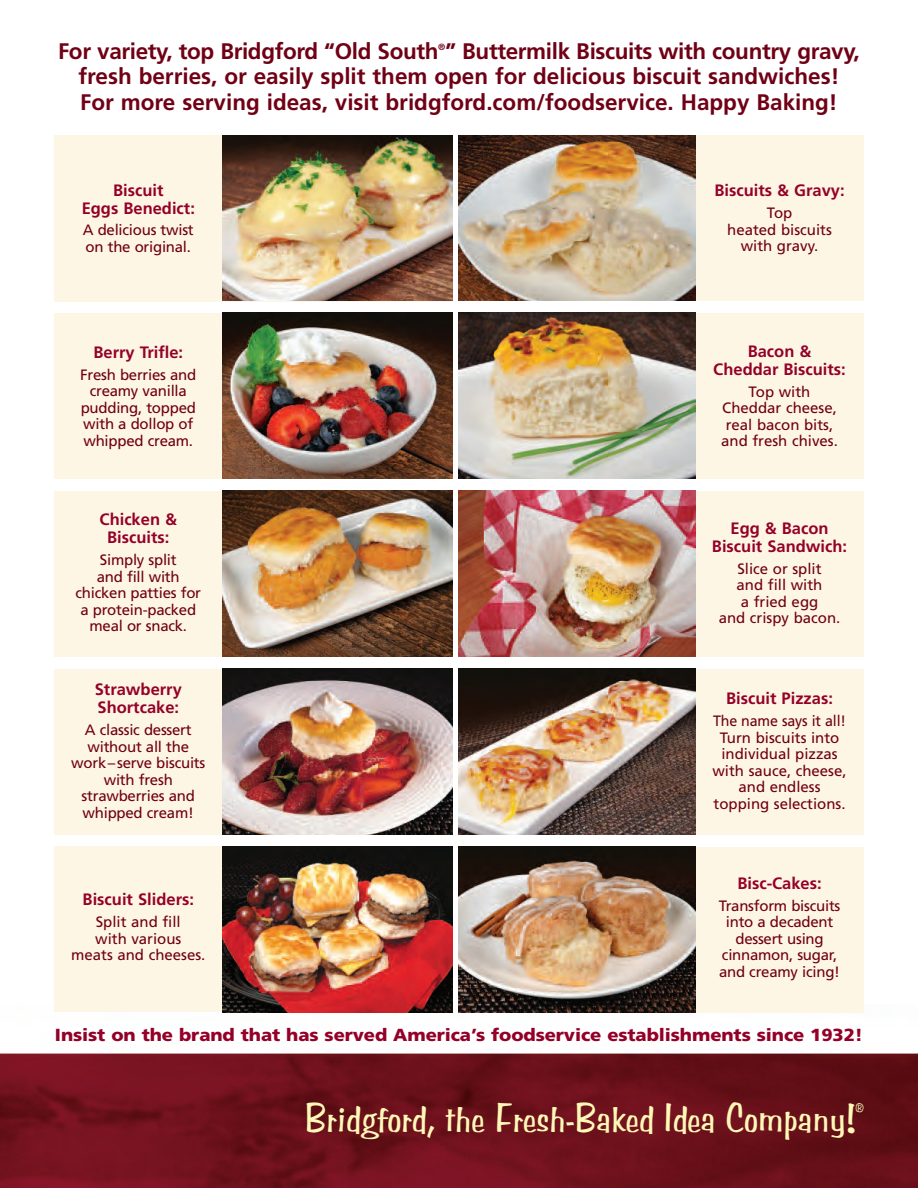
<style>
.page{position:relative;width:918px;height:1188px;background:#fff}
.page>*{position:absolute;margin:0;border:0;box-sizing:border-box;transform-origin:0 0}
.t1{font:39px "Stimpson";color:#fff9b8;scale:.95 1}
.t2{font:700 22.5px/25.5px "Frutiger";color:#700015}
.t3{font:18px "Stimpson";color:#fff9b8;scale:.95 1}
.t4{font:900 17.55px "Frutiger";letter-spacing:-.005em;color:#940128;scale:1.05 1}
.t5{font:700 16.5px/18px "Frutiger";color:#940128;text-align:center}
.t6{font:15px/16.5px "Frutiger";letter-spacing:-.015em;color:#700015;text-align:center}
.t7{font:15px/16.5px "Frutiger";letter-spacing:-.015em;color:#700015;text-align:center;scale:.95 1}
.t8{font:700 9px "Frutiger";color:#700015}
</style>
<div class="page">
<img style="left:0;top:135px;width:918px;height:1053px">
<div style="left:54px;top:135px;width:398px;height:166px;background:#fef6e5"></div>
<div style="left:466px;top:135px;width:398px;height:166px;background:#fef6e5"></div>
<div style="left:466px;top:313px;width:398px;height:166px;background:#fef6e5"></div>
<div style="left:466px;top:491px;width:398px;height:166px;background:#fef6e5"></div>
<div style="left:466px;top:669px;width:398px;height:166px;background:#fef6e5"></div>
<div style="left:466px;top:847px;width:398px;height:166px;background:#fef6e5"></div>
<div style="left:54px;top:313px;width:398px;height:166px;background:#fef6e5"></div>
<div style="left:54px;top:491px;width:398px;height:166px;background:#fef6e5"></div>
<div style="left:54px;top:669px;width:398px;height:166px;background:#fef6e5"></div>
<div style="left:54px;top:847px;width:398px;height:165px;background:#fef6e5"></div>
<img style="left:459px;top:491px;width:236px;height:166px">
<img style="left:223px;top:847px;width:229px;height:166px">
<img style="left:459px;top:847px;width:236px;height:166px">
<img style="left:459px;top:669px;width:236px;height:166px">
<img style="left:223px;top:135px;width:229px;height:166px">
<img style="left:223px;top:313px;width:229px;height:166px">
<img style="left:459px;top:135px;width:236px;height:166px">
<img style="left:459px;top:313px;width:236px;height:166px">
<img style="left:223px;top:491px;width:229px;height:166px">
<img style="left:223px;top:669px;width:229px;height:166px">
<h2 class="t2" style="left:58px;top:40px;width:803px">For variety, top Bridgford “Old South ” Buttermilk Biscuits with country gravy,</h2>
<p class="t8" style="left:438px;top:43px;width:9px">®</p>
<h2 class="t2" style="left:78px;top:66px;width:762px">fresh berries, or easily split them open for delicious biscuit sandwiches!<br>For more serving ideas, visit bridgford.com/foodservice. Happy Baking!</h2>
<p class="t5" style="left:82px;top:182px;width:115px">Biscuit<br>Eggs Benedict:</p>
<p class="t6" style="left:83px;top:223px;width:113px;text-align:left">A delicious twist on the original.</p>
<p class="t5" style="left:93px;top:344px;width:91px">Berry Trifle:</p>
<p class="t6" style="left:80px;top:367px;width:118px">Fresh berries and creamy vanilla pudding, topped with a dollop of whipped cream.</p>
<p class="t5" style="left:100px;top:512px;width:79px">Chicken &amp;<br>Biscuits:</p>
<p class="t6" style="left:76px;top:553px;width:127px">Simply split<br>and fill with chicken patties for a protein-packed meal or snack.</p>
<p class="t5" style="left:95px;top:682px;width:89px;text-align:left">Strawberry<br>Shortcake:</p>
<p class="t6" style="left:71px;top:723px;width:136px">A classic dessert without all the work–serve biscuits with fresh strawberries and whipped cream!</p>
<p class="t5" style="left:83px;top:892px;width:113px">Biscuit Sliders:</p>
<p class="t6" style="left:71px;top:915px;width:136px">Split and fill<br>with various<br>meats and cheeses.</p>
<p class="t5" style="left:714px;top:183px;width:132px">Biscuits &amp; Gravy:</p>
<p class="t6" style="left:727px;top:206px;width:106px">Top<br>heated biscuits with gravy.</p>
<p class="t5" style="left:713px;top:344px;width:134px">Bacon &amp;<br>Cheddar Biscuits:</p>
<p class="t6" style="left:721px;top:385px;width:118px">Top with<br>Cheddar cheese, real bacon bits, and fresh chives.</p>
<p class="t5" style="left:712px;top:520px;width:137px">Egg &amp; Bacon<br>Biscuit Sandwich:</p>
<p class="t6" style="left:719px;top:561px;width:123px">Slice or split<br>and fill with<br>a fried egg<br>and crispy bacon.</p>
<p class="t5" style="left:726px;top:691px;width:108px">Biscuit Pizzas:</p>
<p class="t7" style="left:712px;top:714px;width:143px">The name says it all!<br>Turn biscuits into individual pizzas with sauce, cheese, and endless topping selections.</p>
<p class="t5" style="left:737px;top:876px;width:86px">Bisc-Cakes:</p>
<p class="t6" style="left:719px;top:899px;width:123px">Transform biscuits into a decadent dessert using cinnamon, sugar, and creamy icing!</p>
<p class="t4" style="left:55px;top:1027px;width:771px">Insist on the brand that has served America’s foodservice establishments since 1932!</p>
<h1 class="t1" style="left:304px;top:1095px;width:582px">Bridgford, the Fresh-Baked Idea Company!</h1>
<p class="t3" style="left:855px;top:1095px;width:11px">®</p>
</div>
